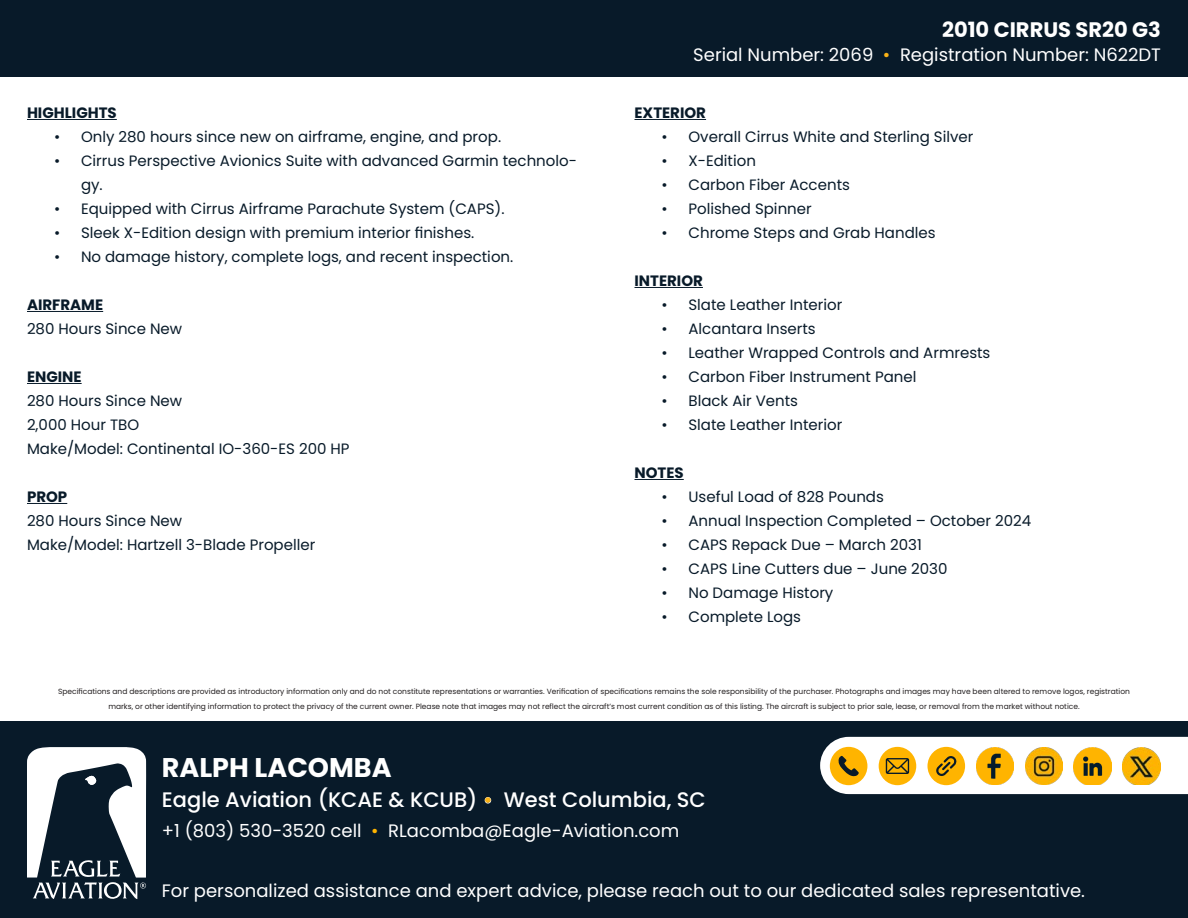
<style>
.page{position:relative;width:1188px;height:918px;background:#fff}
.page>*{position:absolute;margin:0;border:0;box-sizing:border-box;transform-origin:0 0}
.t1{font:700 27px "Poppins";color:#fff}
.t2{font:500 21px "Poppins";color:#fff}
.t3{font:700 21px "Poppins";color:#fff}
.t4{font:18px "Poppins";color:#fff}
.t5{font:15px/24px "Poppins";color:#081a29}
.t6{font:700 15px "Poppins";color:#081a29}
.t7{font:7.5px/15px "Poppins";color:#231f20;text-align:center}
.s1{color:#fbb316}
.s2{color:#ffb400}
</style>
<div class="page">
<div style="left:0;top:722px;width:1188px;height:196px;background:#081a29"></div>
<svg style="left:27px;top:747px;width:119px;height:153px"></svg>
<div style="left:0;top:0;width:1188px;height:77px;background:#081a29"></div>
<svg style="left:820px;top:737px;width:368px;height:57px;background:#ecd59c"></svg>
<hr style="left:27px;top:119px;width:90px;height:1px;background:#081a29">
<hr style="left:27px;top:311px;width:76px;height:1px;background:#081a29">
<hr style="left:27px;top:383px;width:55px;height:1px;background:#081a29">
<hr style="left:27px;top:503px;width:40px;height:1px;background:#081a29">
<hr style="left:634px;top:119px;width:72px;height:1px;background:#081a29">
<hr style="left:634px;top:287px;width:69px;height:1px;background:#081a29">
<hr style="left:634px;top:479px;width:50px;height:1px;background:#081a29">
<p class="t6" style="left:27px;top:104px;width:91px">HIGHLIGHTS</p>
<p class="t5" style="left:54px;top:125px;width:449px">• Only 280 hours since new on airframe, engine, and prop.</p>
<p class="t5" style="left:81px;top:149px;width:498px;text-indent:-27px">• Cirrus Perspective Avionics Suite with advanced Garmin technolo&shy;gy.</p>
<p class="t5" style="left:54px;top:197px;width:452px">• Equipped with Cirrus Airframe Parachute System (CAPS).</p>
<p class="t5" style="left:54px;top:221px;width:422px">• Sleek X-Edition design with premium interior finishes.</p>
<p class="t5" style="left:54px;top:245px;width:461px">• No damage history, complete logs, and recent inspection.</p>
<p class="t6" style="left:27px;top:296px;width:78px">AIRFRAME</p>
<p class="t5" style="left:27px;top:317px;width:157px">280 Hours Since New</p>
<p class="t6" style="left:27px;top:368px;width:56px">ENGINE</p>
<p class="t5" style="left:27px;top:389px;width:157px">280 Hours Since New</p>
<p class="t5" style="left:27px;top:413px;width:114px">2,000 Hour TBO</p>
<p class="t5" style="left:27px;top:437px;width:324px">Make/Model: Continental IO-360-ES 200 HP</p>
<p class="t6" style="left:27px;top:488px;width:42px">PROP</p>
<p class="t5" style="left:27px;top:509px;width:157px">280 Hours Since New</p>
<p class="t5" style="left:27px;top:533px;width:290px">Make/Model: Hartzell 3-Blade Propeller</p>
<h2 class="t3" style="left:942px;top:18px;width:220px">2010 CIRRUS SR20 G3</h2>
<p class="t4" style="left:693px;top:45px;width:469px">Serial Number: 2069 <span class="s1">•</span> Registration Number: N622DT</p>
<p class="t6" style="left:634px;top:104px;width:73px">EXTERIOR</p>
<p class="t5" style="left:662px;top:125px;width:313px">• Overall Cirrus White and Sterling Silver</p>
<p class="t5" style="left:662px;top:149px;width:96px">• X-Edition</p>
<p class="t5" style="left:662px;top:173px;width:190px">• Carbon Fiber Accents</p>
<p class="t5" style="left:662px;top:197px;width:152px">• Polished Spinner</p>
<p class="t5" style="left:662px;top:221px;width:276px">• Chrome Steps and Grab Handles</p>
<p class="t6" style="left:634px;top:272px;width:70px">INTERIOR</p>
<p class="t5" style="left:662px;top:293px;width:182px">• Slate Leather Interior</p>
<p class="t5" style="left:662px;top:317px;width:156px">• Alcantara Inserts</p>
<p class="t5" style="left:662px;top:341px;width:330px">• Leather Wrapped Controls and Armrests</p>
<p class="t5" style="left:662px;top:365px;width:256px">• Carbon Fiber Instrument Panel</p>
<p class="t5" style="left:662px;top:389px;width:138px">• Black Air Vents</p>
<p class="t5" style="left:662px;top:413px;width:182px">• Slate Leather Interior</p>
<p class="t6" style="left:634px;top:464px;width:51px">NOTES</p>
<p class="t5" style="left:662px;top:485px;width:224px">• Useful Load of 828 Pounds</p>
<p class="t5" style="left:662px;top:509px;width:371px">• Annual Inspection Completed – October 2024</p>
<p class="t5" style="left:662px;top:533px;width:262px">• CAPS Repack Due – March 2031</p>
<p class="t5" style="left:662px;top:557px;width:288px">• CAPS Line Cutters due – June 2030</p>
<p class="t5" style="left:662px;top:581px;width:173px">• No Damage History</p>
<p class="t5" style="left:662px;top:605px;width:141px">• Complete Logs</p>
<p class="t7" style="left:58px;top:684px;width:1073px">Specifications and descriptions are provided as introductory information only and do not constitute representations or warranties. Verification of specifications remains the sole responsibility of the purchaser. Photographs and images may have been altered to remove logos, registration marks, or other identifying information to protect the privacy of the current owner. Please note that images may not reflect the aircraft’s most current condition as of this listing. The aircraft is subject to prior sale, lease, or removal from the market without notice.</p>
<h1 class="t1" style="left:162px;top:752px;width:231px">RALPH LACOMBA</h1>
<h2 class="t2" style="left:162px;top:788px;width:546px">Eagle Aviation (KCAE &amp; KCUB) • West Columbia, SC</h2>
<p class="t4" style="left:162px;top:821px;width:519px">+1 (803) 530-3520 cell <span class="s2">•</span> RLacomba@Eagle-Aviation.com</p>
<p class="t4" style="left:162px;top:881px;width:925px">For personalized assistance and expert advice, please reach out to our dedicated sales representative.</p>
</div>
